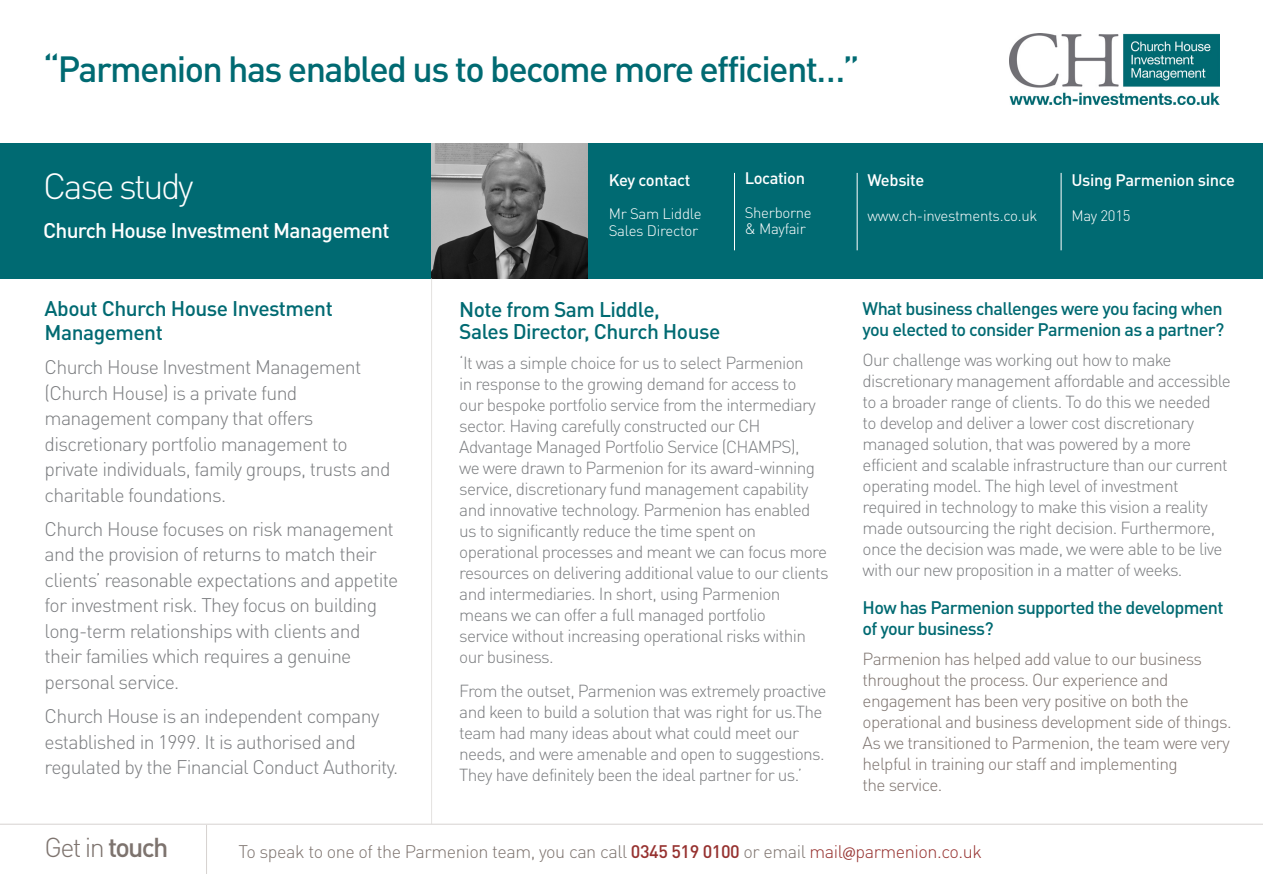
<style>
.page{position:relative;width:1263px;height:893px;background:#fff}
.page>*{position:absolute;margin:0;border:0;box-sizing:border-box;transform-origin:0 0}
.Body_Paragraph{font:500 36px "DINOT";letter-spacing:-.045em;color:#006a72}
.Body_Paragraph-2{font:300 36px "DINOT";letter-spacing:-.065em;color:#fff}
.t1{font:300 27px "DINOT";color:#7d736e}
.t2{font:500 21px/24px "DINOT";letter-spacing:-.025em;color:#006a72}
.Body_Paragraph-3{font:500 21px "DINOT";letter-spacing:-.035em;color:#fff}
.Body_Paragraph-4{font:300 19.5px/25.5px "DINOT";letter-spacing:-.035em;color:#7a7c7f}
.Body_Paragraph-5{font:500 18px/21.6px "DINOT";letter-spacing:-.035em;color:#006a72}
.t3{font:300 18px "DINOT";letter-spacing:-.025em;color:#7d736e}
.Body_Paragraph-6{font:300 17.25px/21px "DINOT";letter-spacing:-.035em;color:#7a7c7f}
.Body_Paragraph-7{font:300 17.25px/21px "DINOT";letter-spacing:-.035em;color:#7d736e}
.Paragraph_Style_1{font:500 16.5px "DINOT";letter-spacing:-.02em;color:#fff}
.Paragraph_Style_1-2{font:300 15px/16.5px "DINOT";letter-spacing:-.02em;color:#fff}
.s1{font-weight:500}
.s2{font-weight:500;color:#96312f}
.s3{color:#96312f}
.s4{font-family:"Myriad Pro";font-weight:400;color:#96312f}
</style>
<div class="page">
<hr style="left:0;top:824px;width:1263px;height:1px;background:#d6d2d0">
<hr style="left:206px;top:825px;width:1px;height:49px;background:#d6d2d0">
<div style="left:0;top:143px;width:1263px;height:135px;background:#006a72"></div>
<hr style="left:734px;top:173px;width:1px;height:77px;background:#fff">
<hr style="left:857px;top:173px;width:1px;height:77px;background:#fff">
<hr style="left:1061px;top:173px;width:1px;height:77px;background:#fff">
<img style="left:1010px;top:33px;width:209px;height:72px">
<img style="left:432px;top:143px;width:156px;height:135px">
<hr style="left:431px;top:278px;width:1px;height:546px;background:#d6d2d0">
<p class="Body_Paragraph" style="left:43px;top:46px;width:818px">“Parmenion has enabled us to become more efficient…”</p>
<p class="Body_Paragraph-2" style="left:43px;top:164px;width:152px">Case study</p>
<p class="Body_Paragraph-3" style="left:43px;top:217px;width:348px">Church House Investment Management</p>
<p class="Paragraph_Style_1" style="left:609px;top:169px;width:83px">Key contact</p>
<p class="Paragraph_Style_1-2" style="left:609px;top:205px;width:94px">Mr Sam Liddle<br>Sales Director</p>
<p class="Paragraph_Style_1" style="left:745px;top:168px;width:62px">Location</p>
<p class="Paragraph_Style_1-2" style="left:745px;top:204px;width:69px">Sherborne &amp; Mayfair</p>
<p class="Paragraph_Style_1" style="left:867px;top:169px;width:58px">Website</p>
<p class="Paragraph_Style_1-2" style="left:867px;top:207px;width:171px">www.ch-investments.co.uk</p>
<p class="Paragraph_Style_1" style="left:1071px;top:169px;width:165px">Using Parmenion since</p>
<p class="Paragraph_Style_1-2" style="left:1071px;top:207px;width:61px">May 2015</p>
<p class="t2" style="left:45px;top:296px;width:290px">About Church House Investment<br>Management</p>
<p class="Body_Paragraph-4" style="left:45px;top:354px;width:348px">Church House Investment Management (Church House) is a private fund management company that offers discretionary portfolio management to private individuals, family groups, trusts and charitable foundations.</p>
<p class="Body_Paragraph-4" style="left:45px;top:516px;width:355px">Church House focuses on risk management and the provision of returns to match their clients’ reasonable expectations and appetite for investment risk. They focus on building long-term relationships with clients and their families which requires a genuine personal service.</p>
<p class="Body_Paragraph-4" style="left:45px;top:703px;width:355px">Church House is an independent company established in 1999. It is authorised and regulated by the Financial Conduct Authority.</p>
<p class="t2" style="left:459px;top:298px;width:263px;line-height:22.5px">Note from Sam Liddle,<br>Sales Director, Church House</p>
<p class="Body_Paragraph-6" style="left:459px;top:352px;width:371px">‘It was a simple choice for us to select Parmenion<br>in response to the growing demand for access to<br>our bespoke portfolio service from the intermediary sector. Having carefully constructed our CH Advantage Managed Portfolio Service (CHAMPS),<br>we were drawn to Parmenion for its award-winning service, discretionary fund management capability and innovative technology. Parmenion has enabled us to significantly reduce the time spent on operational processes and meant we can focus more resources on delivering additional value to our clients and intermediaries. In short, using Parmenion means we can offer a full managed portfolio<br>service without increasing operational risks within our business.</p>
<p class="Body_Paragraph-6" style="left:459px;top:680px;width:369px">From the outset, Parmenion was extremely proactive and keen to build a solution that was right for us.The team had many ideas about what could meet our needs, and were amenable and open to suggestions.<br>They have definitely been the ideal partner for us.’</p>
<p class="Body_Paragraph-5" style="left:863px;top:297px;width:363px">What business challenges were you facing when you elected to consider Parmenion as a partner?</p>
<p class="Body_Paragraph-6" style="left:863px;top:349px;width:370px">Our challenge was working out how to make discretionary management affordable and accessible to a broader range of clients. To do this we needed<br>to develop and deliver a lower cost discretionary managed solution, that was powered by a more efficient and scalable infrastructure than our current operating model. The high level of investment required in technology to make this vision a reality made outsourcing the right decision. Furthermore, once the decision was made, we were able to be live with our new proposition in a matter of weeks.</p>
<p class="Body_Paragraph-5" style="left:863px;top:596px;width:363px">How has Parmenion supported the development of your business?</p>
<p class="Body_Paragraph-7" style="left:863px;top:648px;width:370px">Parmenion has helped add value to our business throughout the process. Our experience and engagement has been very positive on both the operational and business development side of things.<br>As we transitioned to Parmenion, the team were very helpful in training our staff and implementing<br>the service.</p>
<p class="t1" style="left:45px;top:831px;width:125px">Get in <span class="s1">touch</span></p>
<p class="t3" style="left:239px;top:840px;width:745px">To speak to one of the Parmenion team, you can call <span class="s2">0345 519 0100</span> or email <span class="s3">mail</span><span class="s4">@</span><span class="s3">parmenion.co.uk</span></p>
</div>
